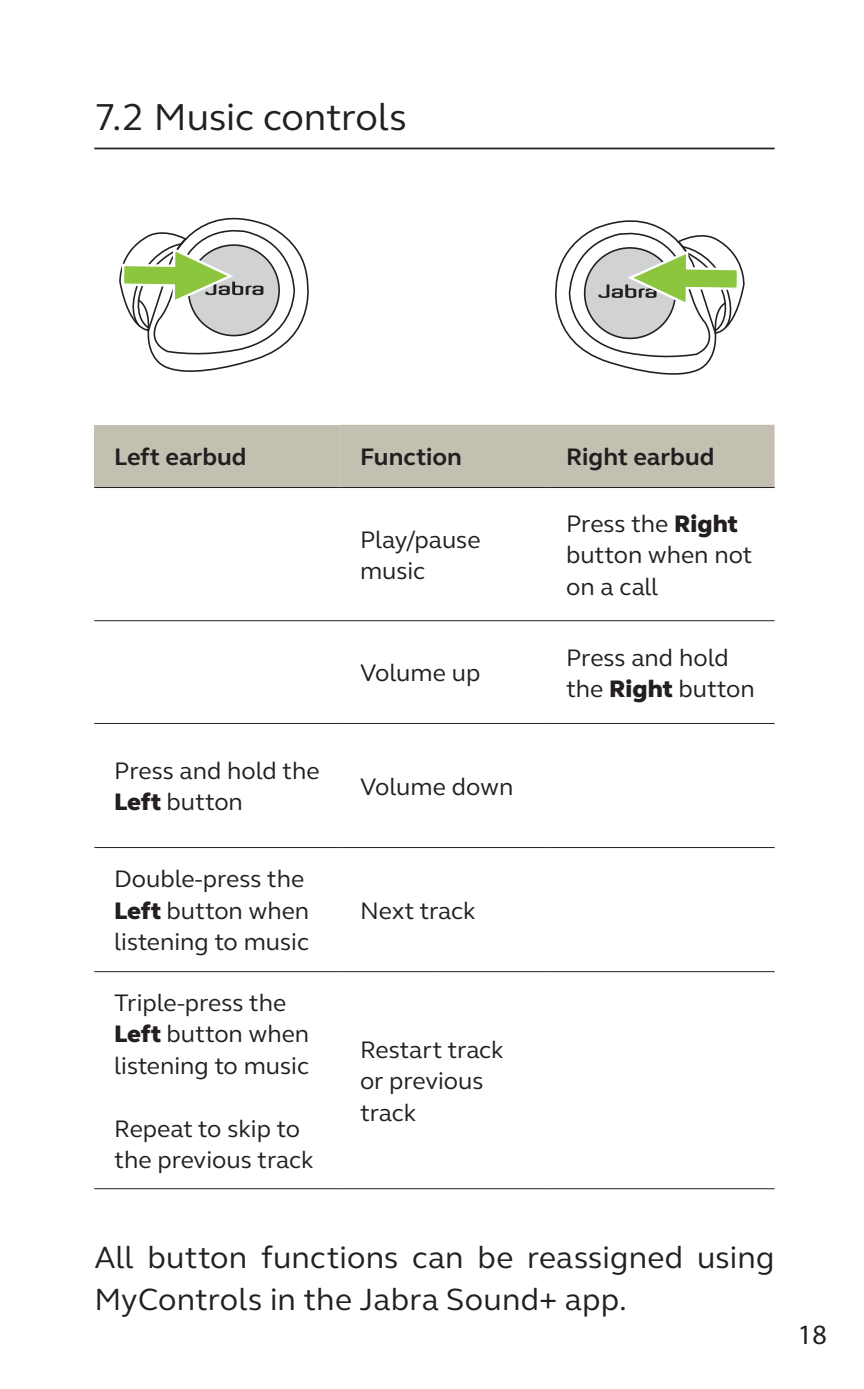
<style>
.page{position:relative;width:864px;height:1389px;background:#fff}
.page>*{position:absolute;margin:0;border:0;box-sizing:border-box;transform-origin:0 0}
.t1{font:38.5px "GN Elliot";letter-spacing:-.005em;color:#231f20}
.Body_text{font:31.5px/42px "GN Elliot";letter-spacing:.01em;color:#231f20}
.t2{font:28px "Myriad Pro";color:#231f20}
.Table_text{font:24.5px/31.5px "GN Elliot";color:#231f20}
.Table_heading{font:700 24.5px "GN Elliot";color:#231f20}
.s1{font-weight:800}
</style>
<div class="page">
<hr style="left:94px;top:148px;width:680px;height:1px;background:#231f20">
<div style="left:94px;top:425px;width:246px;height:63px;background:#c3bfb1"></div>
<div style="left:340px;top:425px;width:434px;height:62px;background:#c3bfb1"></div>
<hr style="left:94px;top:1188px;width:246px;height:1px;background:#231f20">
<hr style="left:340px;top:1188px;width:94px;height:1px;background:#231f20">
<hr style="left:434px;top:1188px;width:112px;height:1px;background:#231f20">
<hr style="left:546px;top:1188px;width:228px;height:1px;background:#231f20">
<hr style="left:94px;top:487px;width:246px;height:1px;background:#231f20">
<hr style="left:94px;top:620px;width:246px;height:1px;background:#231f20">
<hr style="left:94px;top:723px;width:246px;height:1px;background:#231f20">
<hr style="left:340px;top:487px;width:94px;height:1px;background:#231f20">
<hr style="left:434px;top:487px;width:112px;height:1px;background:#231f20">
<hr style="left:546px;top:487px;width:228px;height:1px;background:#231f20">
<hr style="left:340px;top:620px;width:94px;height:1px;background:#231f20">
<hr style="left:434px;top:620px;width:112px;height:1px;background:#231f20">
<hr style="left:546px;top:620px;width:228px;height:1px;background:#231f20">
<hr style="left:340px;top:723px;width:94px;height:1px;background:#231f20">
<hr style="left:434px;top:723px;width:112px;height:1px;background:#231f20">
<hr style="left:546px;top:723px;width:228px;height:1px;background:#231f20">
<hr style="left:94px;top:847px;width:246px;height:1px;background:#231f20">
<hr style="left:340px;top:847px;width:94px;height:1px;background:#231f20">
<hr style="left:434px;top:847px;width:112px;height:1px;background:#231f20">
<hr style="left:546px;top:847px;width:228px;height:1px;background:#231f20">
<hr style="left:94px;top:971px;width:246px;height:1px;background:#231f20">
<hr style="left:340px;top:971px;width:94px;height:1px;background:#231f20">
<hr style="left:434px;top:971px;width:112px;height:1px;background:#231f20">
<hr style="left:546px;top:971px;width:228px;height:1px;background:#231f20">
<svg style="left:119px;top:217px;width:190px;height:155px"></svg>
<svg style="left:554px;top:220px;width:191px;height:155px"></svg>
<p class="t1" style="left:94px;top:91px;width:314px">7.2 Music controls</p>
<p class="Table_heading" style="left:114px;top:441px;width:134px">Left earbud</p>
<p class="Table_heading" style="left:360px;top:441px;width:103px">Function</p>
<p class="Table_heading" style="left:566px;top:441px;width:150px">Right earbud</p>
<p class="Table_text" style="left:114px;top:754px;width:207px">Press and hold the<br><span class="s1">Left</span> button</p>
<p class="Table_text" style="left:114px;top:863px;width:196px">Double-press the<br><span class="s1">Left</span> button when listening to music</p>
<p class="Table_text" style="left:114px;top:986px;width:196px">Triple-press the<br><span class="s1">Left</span> button when listening to music</p>
<p class="Table_text" style="left:114px;top:1112px;width:201px">Repeat to skip to the previous track</p>
<p class="Table_text" style="left:360px;top:523px;width:122px">Play/pause music</p>
<p class="Table_text" style="left:360px;top:657px;width:122px">Volume up</p>
<p class="Table_text" style="left:360px;top:770px;width:155px">Volume down</p>
<p class="Table_text" style="left:360px;top:894px;width:117px">Next track</p>
<p class="Table_text" style="left:360px;top:1033px;width:145px">Restart track or previous track</p>
<p class="Table_text" style="left:566px;top:507px;width:188px">Press the <span class="s1">Right </span>button when not on a call</p>
<p class="Table_text" style="left:566px;top:641px;width:190px">Press and hold the <span class="s1">Right</span> button</p>
<p class="Body_text" style="left:94px;top:1235px;width:681px">All button functions can be reassigned using<br>MyControls in the Jabra Sound+ app.</p>
<p class="t2" style="left:797px;top:1317px;width:30px">18</p>
</div>
